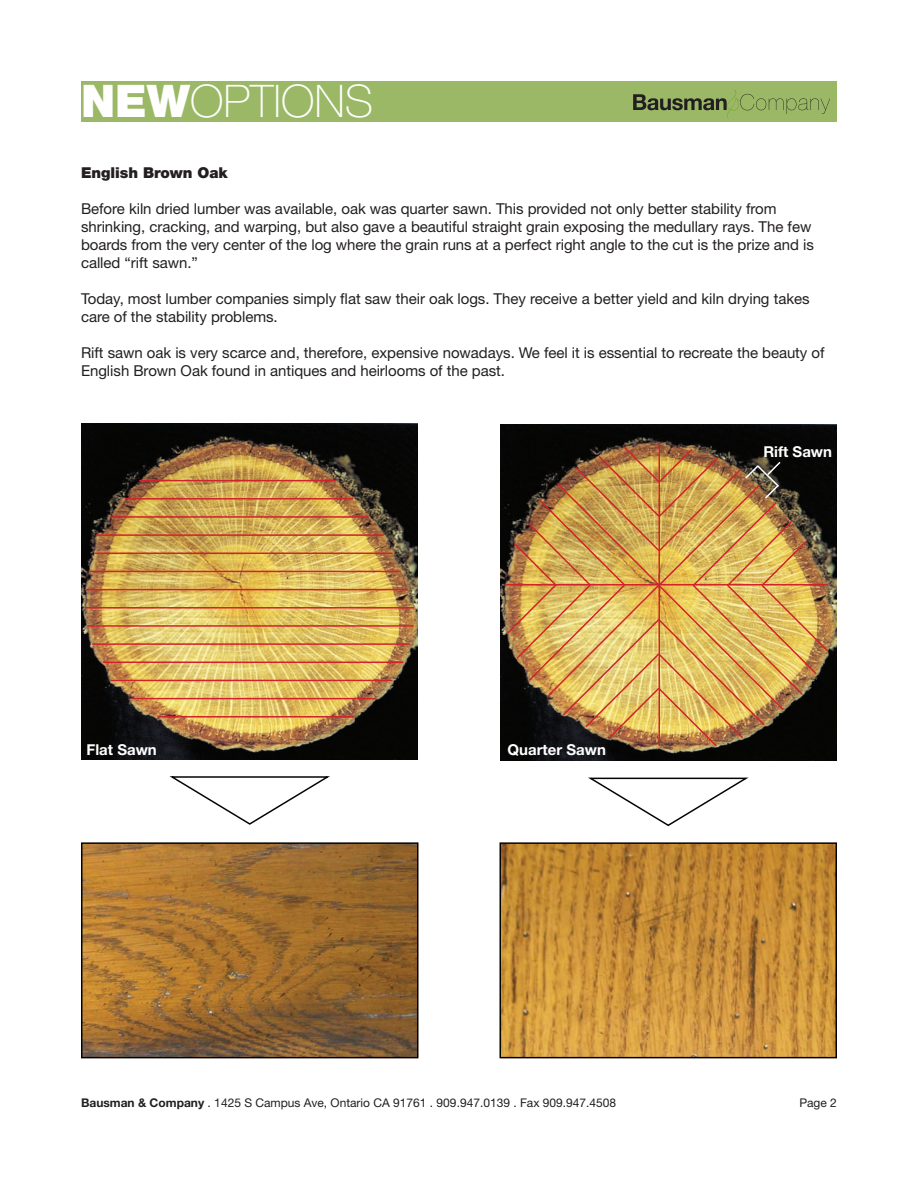
<style>
.page{position:relative;width:918px;height:1188px;background:#fff}
.page>*{position:absolute;margin:0;border:0;box-sizing:border-box;transform-origin:0 0}
.t1{font:100 45px "Helvetica Neue LT Std";color:#fff}
.t2{font:15px/18px "Helvetica Neue LT Std";letter-spacing:-.005em;color:#231f20}
.t3{font:700 15px "Helvetica Neue LT Std";color:#fff}
.t4{font:900 15px "Helvetica Neue LT Std";letter-spacing:-.005em;color:#231f20}
.t5{font:12px "Helvetica Neue LT Std";color:#231f20}
.s1{font-weight:900}
.s2{font-weight:700}
</style>
<div class="page">
<div style="left:81px;top:81px;width:756px;height:41px;background:#9ab865"></div>
<svg style="left:633px;top:90px;width:197px;height:29px"></svg>
<img style="left:82px;top:424px;width:336px;height:336px">
<img style="left:84px;top:845px;width:331px;height:210px">
<div style="left:81px;top:842px;width:337px;height:216px;border:2px solid #040503"></div>
<img style="left:503px;top:845px;width:331px;height:210px">
<div style="left:500px;top:842px;width:337px;height:216px;border:2px solid #040503"></div>
<img style="left:500px;top:425px;width:336px;height:336px">
<hr style="left:139px;top:480px;width:196px;height:1px;background:#d1232a">
<hr style="left:125px;top:498px;width:228px;height:2px;background:#d1232a">
<hr style="left:110px;top:516px;width:259px;height:2px;background:#d1232a">
<hr style="left:96px;top:534px;width:288px;height:2px;background:#d1232a">
<hr style="left:95px;top:553px;width:298px;height:1px;background:#d1232a">
<hr style="left:89px;top:571px;width:312px;height:1px;background:#d1232a">
<hr style="left:85px;top:589px;width:323px;height:1px;background:#d1232a">
<hr style="left:85px;top:607px;width:329px;height:2px;background:#d1232a">
<hr style="left:87px;top:625px;width:327px;height:2px;background:#d1232a">
<hr style="left:92px;top:643px;width:318px;height:2px;background:#d1232a">
<hr style="left:103px;top:662px;width:300px;height:1px;background:#d1232a">
<hr style="left:111px;top:680px;width:282px;height:1px;background:#d1232a">
<hr style="left:132px;top:698px;width:244px;height:1px;background:#d1232a">
<hr style="left:158px;top:716px;width:196px;height:2px;background:#d1232a">
<hr style="left:658px;top:443px;width:2px;height:303px;background:#d1232a">
<hr style="left:505px;top:584px;width:323px;height:2px;background:#d1232a">
<img style="left:506px;top:445px;width:324px;height:303px">
<svg style="left:169px;top:776px;width:161px;height:49px"></svg>
<svg style="left:588px;top:777px;width:161px;height:50px"></svg>
<h1 class="t1" style="left:81px;top:85px;width:294px"><span class="s1">NEW</span>OPTIONS</h1>
<p class="t4" style="left:81px;top:168px;width:148px">English Brown Oak</p>
<p class="t2" style="left:81px;top:202px;width:735px">Before kiln dried lumber was available, oak was quarter sawn. This provided not only better stability from shrinking, cracking, and warping, but also gave a beautiful straight grain exposing the medullary rays. The few boards from the very center of the log where the grain runs at a perfect right angle to the cut is the prize and is called “rift sawn.”</p>
<p class="t2" style="left:81px;top:292px;width:730px">Today, most lumber companies simply flat saw their oak logs. They receive a better yield and kiln drying takes care of the stability problems.</p>
<p class="t2" style="left:81px;top:346px;width:745px">Rift sawn oak is very scarce and, therefore, expensive nowadays. We feel it is essential to recreate the beauty of<br>English Brown Oak found in antiques and heirlooms of the past.</p>
<p class="t3" style="left:87px;top:745px;width:72px">Flat Sawn</p>
<p class="t3" style="left:508px;top:745px;width:100px">Quarter Sawn</p>
<p class="t3" style="left:764px;top:446px;width:70px">Rift Sawn</p>
<p class="t5" style="left:81px;top:1098px;width:537px"><span class="s2">Bausman &amp; Company</span> . 1425 S Campus Ave, Ontario CA 91761 . 909.947.0139 . Fax 909.947.4508</p>
<p class="t5" style="left:799px;top:1098px;width:39px">Page 2</p>
</div>
